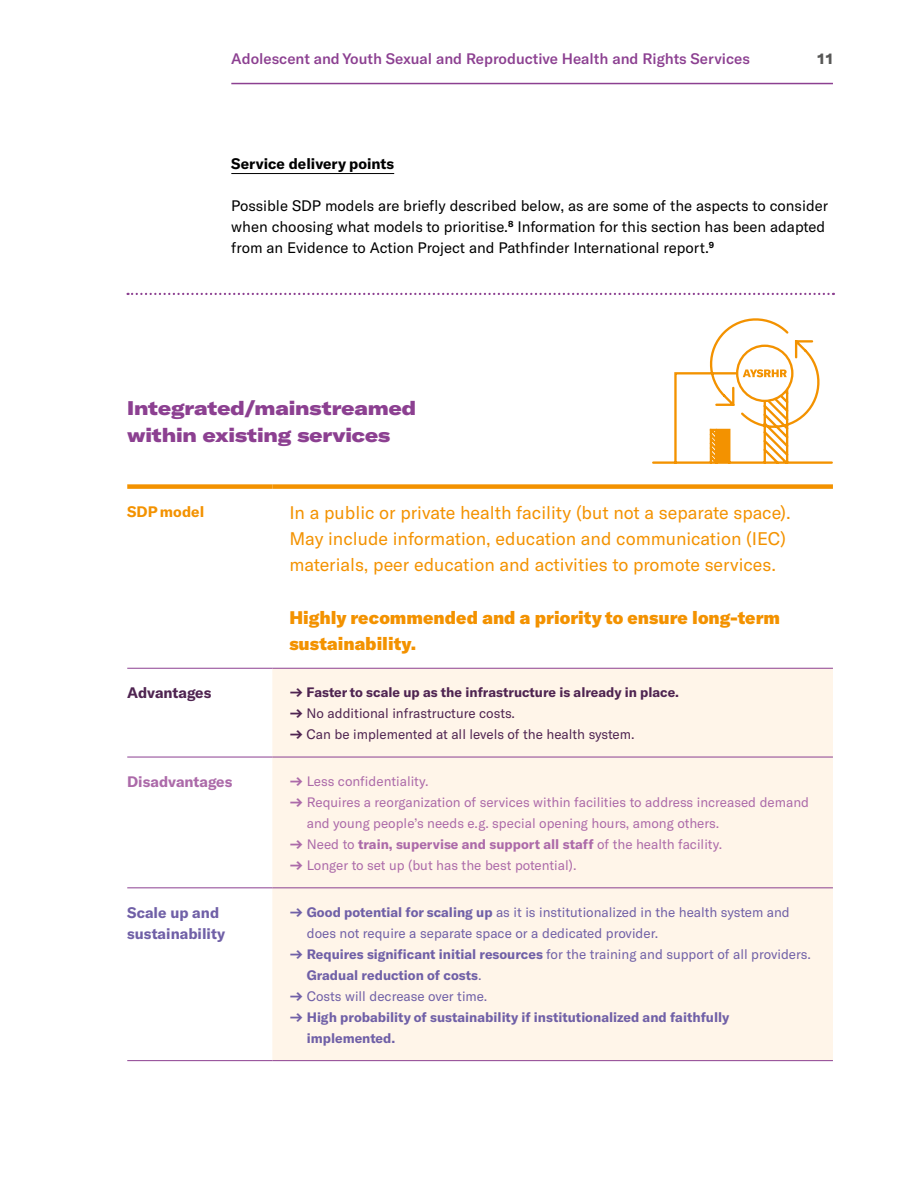
<style>
.page{position:relative;width:918px;height:1188px;background:#fff}
.page>*{position:absolute;margin:0;border:0;box-sizing:border-box;transform-origin:0 0}
.t1{font:900 expanded 19.5px/27px "GT America";letter-spacing:-.01em;color:#8c4091}
.t2{font:18px/26.2px "GT America";color:#f39200}
.t3{font:900 18px/26.2px "GT America";color:#f39200}
.t4{font:15px/21px "GT America";color:#000}
.t5{font:500 15px "GT America";color:#8c4091}
.t6{font:700 15px/21px "GT America";color:#7060a7}
.t7{font:700 15px "GT America";color:#000}
.t8{font:700 15px "GT America";color:#ac6aa9}
.t9{font:700 15px "GT America";letter-spacing:-.01em;color:#4f2451}
.t10{font:700 15px "GT America";color:#f39200}
.t11{font:700 expanded 15px "GT America";color:#575756;scale:.89 1}
.t12{font:13.5px/21px "GT America";color:#ac6aa9}
.t13{font:700 13.5px/21px "GT America";color:#7060a7}
.t14{font:13.5px/21px "GT America";color:#7060a7}
.t15{font:13.5px "GT America";color:#4f2451}
.t16{font:700 13.5px "GT America";color:#ac6aa9}
.t17{font:700 13.5px "GT America";color:#4f2451}
.s1{font-weight:700}
.s2{font-weight:400}
</style>
<div class="page">
<hr style="left:231px;top:83px;width:602px;height:1px;background:#8c4091">
<hr style="left:231px;top:173px;width:163px;height:1px;background:#000">
<div style="left:272px;top:669px;width:561px;height:391px;background:#fff5e9"></div>
<hr style="left:272px;top:668px;width:561px;height:1px;background:#8c4091">
<hr style="left:272px;top:757px;width:561px;height:1px;background:#8c4091">
<hr style="left:272px;top:887px;width:561px;height:1px;background:#8c4091">
<hr style="left:272px;top:1060px;width:561px;height:1px;background:#8c4091">
<hr style="left:127px;top:668px;width:145px;height:1px;background:#8c4091">
<hr style="left:127px;top:757px;width:145px;height:1px;background:#8c4091">
<hr style="left:127px;top:887px;width:145px;height:1px;background:#8c4091">
<hr style="left:127px;top:1060px;width:145px;height:1px;background:#8c4091">
<div style="left:127px;top:484px;width:145px;height:5px;background:#f39200"></div>
<div style="left:272px;top:484px;width:561px;height:5px;background:#f39200"></div>
<svg style="left:128px;top:293px;width:706px;height:2px"></svg>
<svg style="left:652px;top:318px;width:181px;height:146px"></svg>
<p class="t5" style="left:231px;top:49px;width:520px">Adolescent and Youth Sexual and Reproductive Health and Rights Services</p>
<p class="t11" style="left:817px;top:49px;width:19px">11</p>
<p class="t7" style="left:231px;top:154px;width:164px">Service delivery points</p>
<p class="t4" style="left:231px;top:195px;width:598px">Possible SDP models are briefly described below, as are some of the aspects to consider when choosing what models to prioritise.<sup>8</sup> Information for this section has been adapted from an Evidence to Action Project and Pathfinder International report.<sup>9</sup></p>
<h1 class="t1" style="left:127px;top:394px;width:291px">Integrated/mainstreamed within existing services</h1>
<p class="t10" style="left:127px;top:502px;width:79px">SDP model</p>
<p class="t2" style="left:289px;top:500px;width:503px">In a public or private health facility (but not a separate space).<br>May include information, education and communication (IEC) materials, peer education and activities to promote services.</p>
<p class="t3" style="left:289px;top:604px;width:492px">Highly recommended and a priority to ensure long-term sustainability.</p>
<p class="t9" style="left:127px;top:684px;width:86px">Advantages</p>
<p class="t17" style="left:289px;top:684px;width:391px">→ Faster to scale up as the infrastructure is already in place.</p>
<p class="t15" style="left:289px;top:705px;width:227px"><span class="s1">→</span> No additional infrastructure costs.</p>
<p class="t15" style="left:289px;top:726px;width:347px"><span class="s1">→</span> Can be implemented at all levels of the health system.</p>
<p class="t8" style="left:127px;top:772px;width:107px">Disadvantages</p>
<p class="t12" style="left:289px;top:771px;width:141px"><span class="s1">→</span> Less confidentiality.</p>
<p class="t12" style="left:307px;top:792px;width:504px;text-indent:-17px"><span class="s1">→</span> Requires a reorganization of services within facilities to address increased demand and young people’s needs e.g. special opening hours, among others.</p>
<p class="t16" style="left:289px;top:836px;width:434px">→ <span class="s2">Need to</span> train, supervise and support all staff <span class="s2">of the health facility.</span></p>
<p class="t12" style="left:289px;top:855px;width:289px"><span class="s1">→</span> Longer to set up (but has the best potential).</p>
<p class="t6" style="left:127px;top:902px;width:100px">Scale up and sustainability</p>
<p class="t14" style="left:307px;top:901px;width:485px;text-indent:-17px"><span class="s1">→ Good potential for scaling up</span> as it is institutionalized in the health system and does not require a separate space or a dedicated provider.</p>
<p class="t13" style="left:307px;top:943px;width:506px;text-indent:-17px">→ Requires significant initial resources <span class="s2">for the training and support of all providers.<br></span>Gradual reduction of costs<span class="s2">.</span></p>
<p class="t14" style="left:289px;top:985px;width:200px"><span class="s1">→</span> Costs will decrease over time.</p>
<p class="t13" style="left:307px;top:1006px;width:424px;text-indent:-17px">→ High probability of sustainability if institutionalized and faithfully implemented.</p>
</div>
